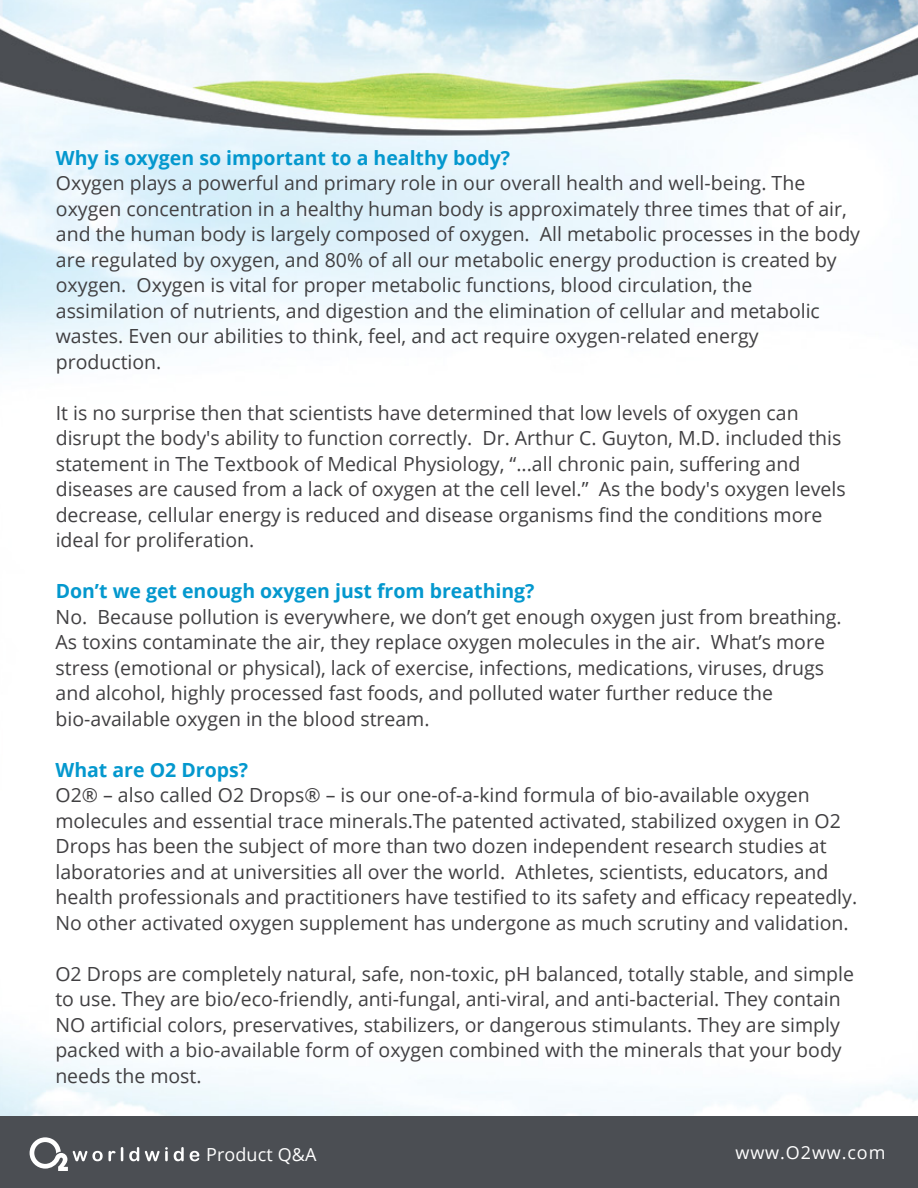
<style>
.page{position:relative;width:918px;height:1188px;background:#fff}
.page>*{position:absolute;margin:0;border:0;box-sizing:border-box;transform-origin:0 0}
.t1{font:19.5px/25.5px "Open Sans";color:#414042}
.t2{font:700 19.5px "Open Sans";color:#0498ce}
.t3{font:18px "Open Sans";letter-spacing:.05em;color:#fff}
.t4{font:18px "Open Sans";letter-spacing:.005em;color:#fff}
</style>
<div class="page">
<img style="left:0;top:0;width:918px;height:1116px">
<div style="left:0;top:1116px;width:918px;height:72px;background:#4b4e53"></div>
<svg style="left:30px;top:1137px;width:93px;height:34px"></svg>
<svg style="left:129px;top:1147px;width:10px;height:14px"></svg>
<svg style="left:145px;top:1147px;width:23px;height:14px"></svg>
<svg style="left:174px;top:1147px;width:10px;height:14px"></svg>
<svg style="left:190px;top:1151px;width:9px;height:10px"></svg>
<p class="t2" style="left:56px;top:144px;width:456px">Why is oxygen so important to a healthy body?</p>
<p class="t1" style="left:56px;top:170px;width:806px">Oxygen plays a powerful and primary role in our overall health and well-being. The oxygen concentration in a healthy human body is approximately three times that of air, and the human body is largely composed of oxygen. All metabolic processes in the body are regulated by oxygen, and 80% of all our metabolic energy production is created by oxygen. Oxygen is vital for proper metabolic functions, blood circulation, the assimilation of nutrients, and digestion and the elimination of cellular and metabolic wastes. Even our abilities to think, feel, and act require oxygen-related energy production.</p>
<p class="t1" style="left:56px;top:399px;width:792px">It is no surprise then that scientists have determined that low levels of oxygen can disrupt the body's ability to function correctly. Dr. Arthur C. Guyton, M.D. included this statement in The Textbook of Medical Physiology, “...all chronic pain, suffering and diseases are caused from a lack of oxygen at the cell level.” As the body's oxygen levels decrease, cellular energy is reduced and disease organisms find the conditions more ideal for proliferation.</p>
<p class="t2" style="left:56px;top:577px;width:480px">Don’t we get enough oxygen just from breathing?</p>
<p class="t1" style="left:56px;top:603px;width:788px">No. Because pollution is everywhere, we don’t get enough oxygen just from breathing.<br>As toxins contaminate the air, they replace oxygen molecules in the air. What’s more stress (emotional or physical), lack of exercise, infections, medications, viruses, drugs and alcohol, highly processed fast foods, and polluted water further reduce the bio-available oxygen in the blood stream.</p>
<p class="t2" style="left:56px;top:756px;width:194px">What are O2 Drops?</p>
<p class="t1" style="left:55px;top:782px;width:803px">O2® – also called O2 Drops® – is our one-of-a-kind formula of bio-available oxygen molecules and essential trace minerals.The patented activated, stabilized oxygen in O2<br>Drops has been the subject of more than two dozen independent research studies at laboratories and at universities all over the world. Athletes, scientists, educators, and health professionals and practitioners have testified to its safety and efficacy repeatedly.<br>No other activated oxygen supplement has undergone as much scrutiny and validation.</p>
<p class="t1" style="left:55px;top:960px;width:800px">O2 Drops are completely natural, safe, non-toxic, pH balanced, totally stable, and simple to use. They are bio/eco-friendly, anti-fungal, anti-viral, and anti-bacterial. They contain NO artificial colors, preservatives, stabilizers, or dangerous stimulants. They are simply packed with a bio-available form of oxygen combined with the minerals that your body needs the most.</p>
<p class="t4" style="left:206px;top:1142px;width:112px">Product Q&amp;A</p>
<p class="t3" style="left:735px;top:1141px;width:151px">www.O2ww.com</p>
</div>
